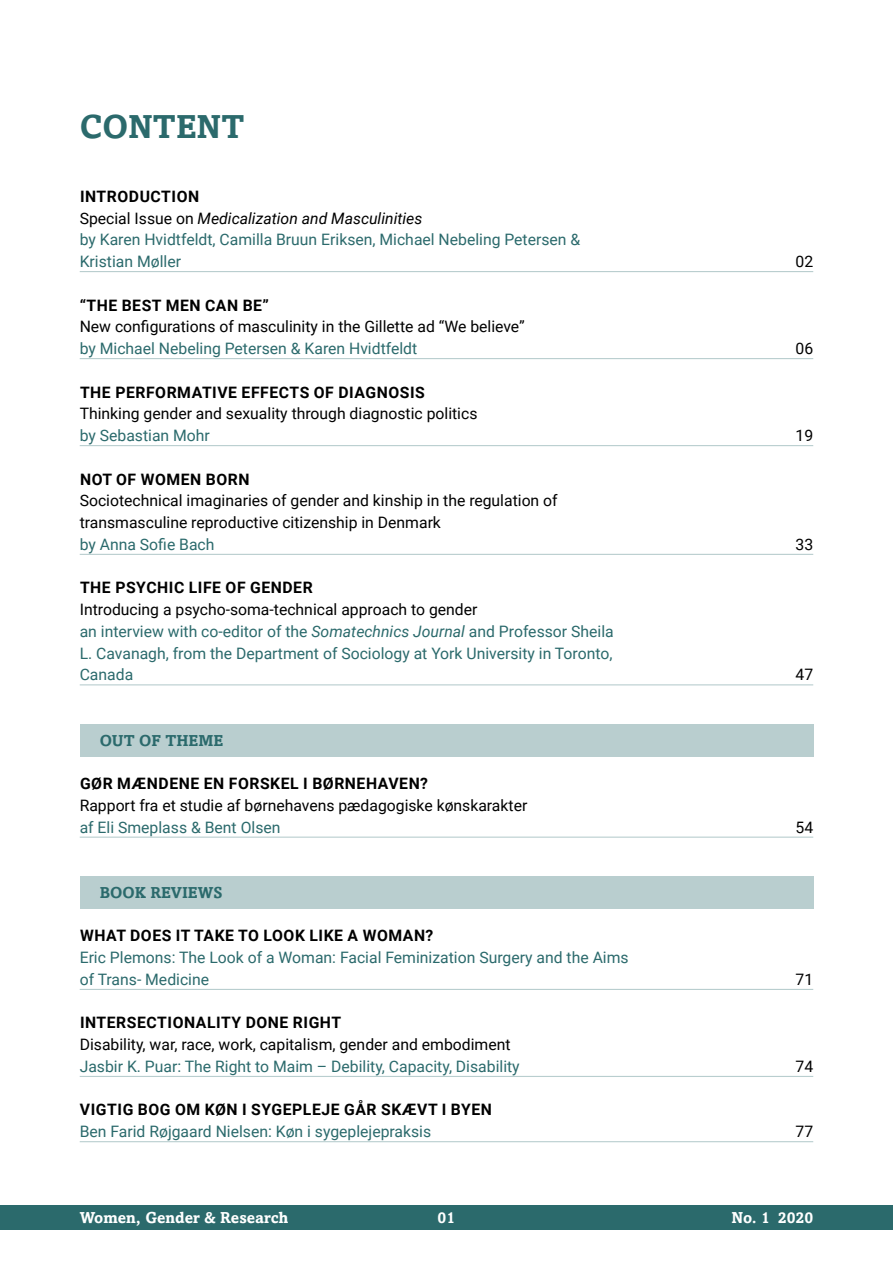
<style>
.page{position:relative;width:893px;height:1263px;background:#fff}
.page>*{position:absolute;margin:0;border:0;box-sizing:border-box;transform-origin:0 0}
.t1{font:700 33px "Amasis MT Std";color:#2b6a6c}
.t2{font:15.75px/21.8px "Roboto";color:#2b6a6c}
.t3{font:15.75px/21.8px "Roboto";color:#000}
.t4{font:700 15.75px "Roboto";letter-spacing:.035em;color:#000}
.t5{font:700 15.75px "Amasis MT Std";color:#fff}
.t6{font:700 15.75px "Amasis MT Std";color:#2b6a6c}
.s1{font-weight:700;color:#000}
.s2{color:#000}
.s3{font-style:italic;color:#000}
.s4{font-style:italic}
</style>
<div class="page">
<div style="left:0;top:1205px;width:893px;height:24px;background:#2b6a6c"></div>
<div style="left:80px;top:724px;width:733px;height:32px;background:#b9cecf"></div>
<div style="left:80px;top:876px;width:733px;height:32px;background:#b9cecf"></div>
<hr style="left:80px;top:271px;width:733px;height:1px;background:#b9cecf">
<hr style="left:80px;top:358px;width:733px;height:1px;background:#b9cecf">
<hr style="left:80px;top:445px;width:733px;height:1px;background:#b9cecf">
<hr style="left:80px;top:554px;width:733px;height:1px;background:#b9cecf">
<hr style="left:80px;top:684px;width:733px;height:1px;background:#b9cecf">
<hr style="left:80px;top:836px;width:733px;height:2px;background:#b9cecf">
<hr style="left:80px;top:989px;width:733px;height:1px;background:#b9cecf">
<hr style="left:80px;top:1076px;width:733px;height:1px;background:#b9cecf">
<hr style="left:80px;top:1141px;width:733px;height:1px;background:#b9cecf">
<h1 class="t1" style="left:80px;top:107px;width:166px">CONTENT</h1>
<p class="t2" style="left:80px;top:185px;width:502px"><span class="s1">INTRODUCTION<br></span><span class="s2">Special Issue on</span> <span class="s3">Medicalization and Masculinities<br></span>by Karen Hvidtfeldt, Camilla Bruun Eriksen, Michael Nebeling Petersen &amp; Kristian Møller</p>
<p class="t4" style="left:80px;top:294px;width:191px">“THE BEST MEN CAN BE”</p>
<p class="t3" style="left:80px;top:315px;width:447px">New configurations of masculinity in the Gillette ad “We believe”</p>
<p class="t2" style="left:80px;top:337px;width:339px">by Michael Nebeling Petersen &amp; Karen Hvidtfeldt</p>
<p class="t4" style="left:80px;top:381px;width:346px">THE PERFORMATIVE EFFECTS OF DIAGNOSIS</p>
<p class="t3" style="left:80px;top:402px;width:399px">Thinking gender and sexuality through diagnostic politics</p>
<p class="t2" style="left:80px;top:424px;width:132px">by Sebastian Mohr</p>
<p class="t4" style="left:80px;top:468px;width:171px">NOT OF WOMEN BORN</p>
<p class="t3" style="left:80px;top:489px;width:479px">Sociotechnical imaginaries of gender and kinship in the regulation of transmasculine reproductive citizenship in Denmark</p>
<p class="t2" style="left:80px;top:533px;width:136px">by Anna Sofie Bach</p>
<p class="t4" style="left:80px;top:577px;width:234px">THE PSYCHIC LIFE OF GENDER</p>
<p class="t2" style="left:80px;top:598px;width:535px"><span class="s2">Introducing a psycho-soma-technical approach to gender<br></span>an interview with co-editor of the <span class="s4">Somatechnics Journal</span> and Professor Sheila L. Cavanagh, from the Department of Sociology at York University in Toronto, Canada</p>
<p class="t6" style="left:100px;top:731px;width:125px">OUT OF THEME</p>
<p class="t4" style="left:80px;top:772px;width:349px">GØR MÆNDENE EN FORSKEL I BØRNEHAVEN?</p>
<p class="t3" style="left:80px;top:794px;width:449px">Rapport fra et studie af børnehavens pædagogiske kønskarakter</p>
<p class="t2" style="left:80px;top:816px;width:202px">af Eli Smeplass &amp; Bent Olsen</p>
<p class="t6" style="left:100px;top:883px;width:124px">BOOK REVIEWS</p>
<p class="t4" style="left:80px;top:925px;width:355px">WHAT DOES IT TAKE TO LOOK LIKE A WOMAN?</p>
<p class="t2" style="left:80px;top:946px;width:550px">Eric Plemons: The Look of a Woman: Facial Feminization Surgery and the Aims of Trans- Medicine</p>
<p class="t4" style="left:80px;top:1012px;width:263px">INTERSECTIONALITY DONE RIGHT</p>
<p class="t3" style="left:80px;top:1033px;width:432px">Disability, war, race, work, capitalism, gender and embodiment</p>
<p class="t2" style="left:80px;top:1055px;width:442px">Jasbir K. Puar: The Right to Maim – Debility, Capacity, Disability</p>
<p class="t4" style="left:80px;top:1099px;width:413px">VIGTIG BOG OM KØN I SYGEPLEJE GÅR SKÆVT I BYEN</p>
<p class="t2" style="left:80px;top:1120px;width:353px">Ben Farid Røjgaard Nielsen: Køn i sygeplejepraksis</p>
<p class="t3" style="left:796px;top:250px;width:19px">02</p>
<p class="t3" style="left:796px;top:337px;width:19px">06</p>
<p class="t3" style="left:796px;top:424px;width:19px">19</p>
<p class="t3" style="left:796px;top:533px;width:19px">33</p>
<p class="t3" style="left:796px;top:663px;width:19px">47</p>
<p class="t3" style="left:796px;top:816px;width:19px">54</p>
<p class="t3" style="left:796px;top:968px;width:19px">71</p>
<p class="t3" style="left:796px;top:1055px;width:19px">74</p>
<p class="t3" style="left:796px;top:1120px;width:19px">77</p>
<p class="t5" style="left:80px;top:1208px;width:210px">Women, Gender &amp; Research</p>
<p class="t5" style="left:438px;top:1208px;width:19px">01</p>
<p class="t5" style="left:731px;top:1208px;width:83px">No. 1 2020</p>
</div>
